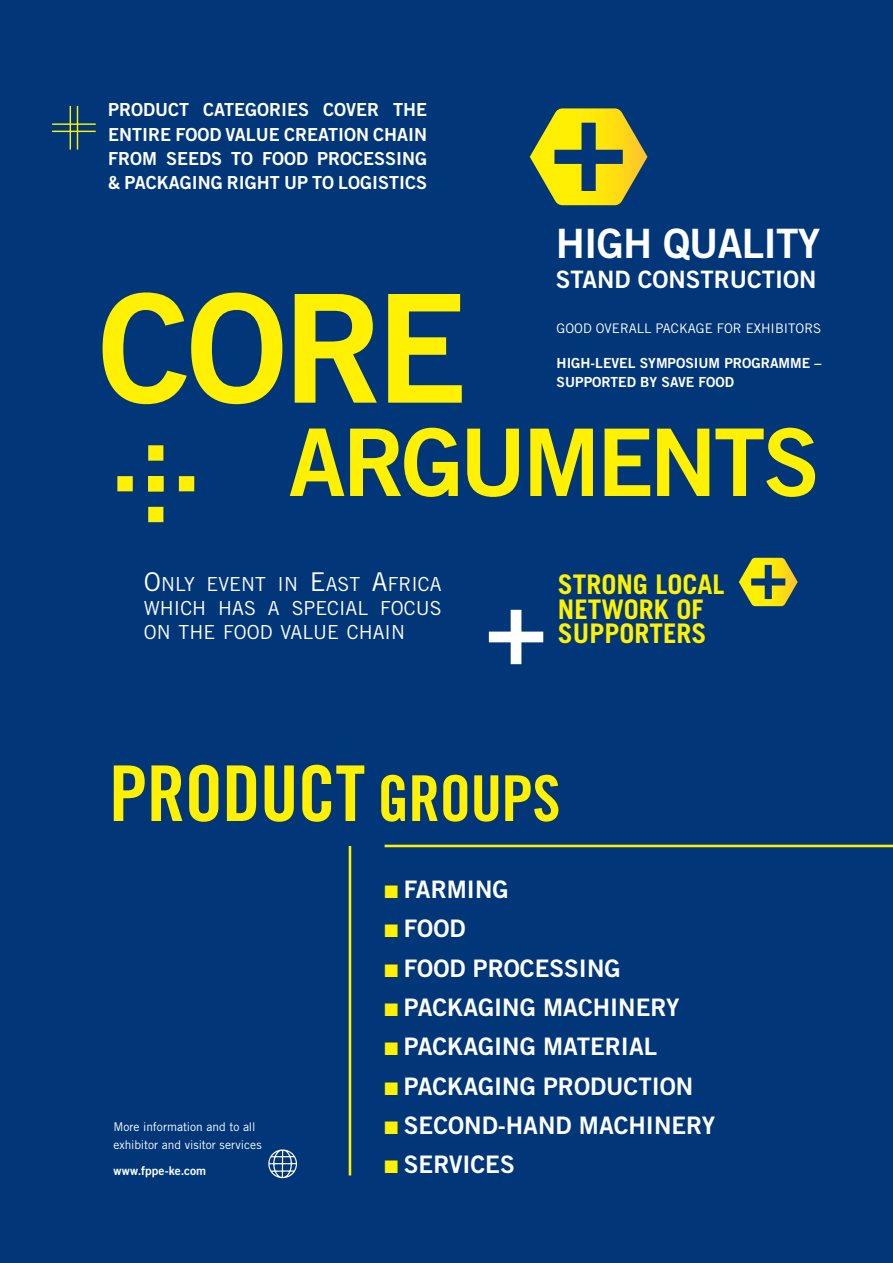
<style>
.page{position:relative;width:893px;height:1263px;background:#013778}
.page>*{position:absolute;margin:0;border:0;box-sizing:border-box;transform-origin:0 0}
.t1{font:150.45px "Trade Gothic LT Std Bd 2";color:#fff101}
.t2{font:93.3px "Trade Gothic LT Std Bd 2";letter-spacing:-.04em;color:#fff101}
.t3{font:76.95px "Trade Gothic LT Std Bd Cn 20";letter-spacing:-.01em;color:#fff101}
.t4{font:40.5px "Trade Gothic LT Std Bd 2";letter-spacing:-.02em;color:#fff}
.t5{font:700 27px/24.8px "Trade Gothic LT Std";color:#fff101}
.t6{font:24.15px "Trade Gothic LT Std Bd 2";color:#fff}
.t7{font:24px "Trade Gothic LT Std Bd 2";color:#fff}
.t8{font:19.35px/24px "Trade Gothic LT Std";color:#fff;text-align:justify}
.t9{font:18px/24.5px "Trade Gothic LT Std Bd 2";color:#fff;text-align:justify}
.t10{font:13.95px/19px "Trade Gothic LT Std Bd 2";color:#fff}
.t11{font:13.2px "Trade Gothic LT Std";color:#fff}
.t12{font:12px/18px "Trade Gothic LT Std";letter-spacing:-.005em;color:#fff}
.t13{font:12px "Trade Gothic LT Std Bd 2";letter-spacing:.005em;color:#fff}
.s1{font-size:25.8px}
.s2{font-size:63.3px}
.s3{color:#fff101}
</style>
<div class="page">
<hr style="left:52px;top:131px;width:44px;height:1px;background:#fff101">
<hr style="left:52px;top:123px;width:44px;height:2px;background:#fff101">
<hr style="left:77px;top:106px;width:1px;height:44px;background:#fff101">
<hr style="left:70px;top:106px;width:1px;height:44px;background:#fff101">
<div style="left:489px;top:632px;width:54px;height:10px;background:#fff"></div>
<div style="left:511px;top:610px;width:10px;height:54px;background:#fff"></div>
<svg style="left:117px;top:445px;width:77px;height:77px"></svg>
<hr style="left:385px;top:845px;width:508px;height:2px;background:#fff101">
<hr style="left:349px;top:846px;width:2px;height:329px;background:#fff101">
<svg style="left:268px;top:1149px;width:29px;height:29px"></svg>
<svg style="left:530px;top:108px;width:117px;height:97px"></svg>
<svg style="left:739px;top:558px;width:59px;height:48px"></svg>
<p class="t9" style="left:108px;top:97px;width:321px">PRODUCT CATEGORIES COVER THE ENTIRE FOOD VALUE CREATION CHAIN FROM SEEDS TO FOOD PROCESSING &amp; PACKAGING RIGHT UP TO LOGISTICS</p>
<h3 class="t4" style="left:556px;top:218px;width:266px">HIGH QUALITY</h3>
<p class="t7" style="left:556px;top:265px;width:262px">STAND CONSTRUCTION</p>
<h1 class="t1" style="left:98px;top:256px;width:371px">CORE</h1>
<h2 class="t2" style="left:289px;top:405px;width:533px">ARGUMENTS</h2>
<p class="t11" style="left:557px;top:320px;width:266px">GOOD OVERALL PACKAGE FOR EXHIBITORS</p>
<p class="t10" style="left:557px;top:353px;width:266px">HIGH-LEVEL SYMPOSIUM PROGRAMME –<br>SUPPORTED BY SAVE FOOD</p>
<p class="t8" style="left:144px;top:572px;width:299px"><span class="s1">O</span>NLY EVENT IN <span class="s1">E</span>AST <span class="s1">A</span>FRICA WHICH HAS A SPECIAL FOCUS ON THE FOOD VALUE CHAIN</p>
<p class="t5" style="left:558px;top:572px;width:168px">STRONG LOCAL<br>NETWORK OF<br>SUPPORTERS</p>
<h3 class="t3" style="left:109px;top:747px;width:453px">PRODUCT <span class="s2">GROUPS</span></h3>
<p class="t12" style="left:113px;top:1117px;width:150px">More information and to all exhibitor and visitor services</p>
<p class="t13" style="left:113px;top:1163px;width:94px">www.fppe-ke.com</p>
<p class="t6" style="left:385px;top:874px;width:125px"><span class="s3">■</span> FARMING</p>
<p class="t6" style="left:385px;top:914px;width:83px"><span class="s3">■</span> FOOD</p>
<p class="t6" style="left:385px;top:953px;width:237px"><span class="s3">■</span> FOOD PROCESSING</p>
<p class="t6" style="left:385px;top:992px;width:296px"><span class="s3">■</span> PACKAGING MACHINERY</p>
<p class="t6" style="left:385px;top:1032px;width:274px"><span class="s3">■</span> PACKAGING MATERIAL</p>
<p class="t6" style="left:385px;top:1071px;width:310px"><span class="s3">■</span> PACKAGING PRODUCTION</p>
<p class="t6" style="left:385px;top:1110px;width:332px"><span class="s3">■</span> SECOND-HAND MACHINERY</p>
<p class="t6" style="left:385px;top:1150px;width:132px"><span class="s3">■</span> SERVICES</p>
</div>
